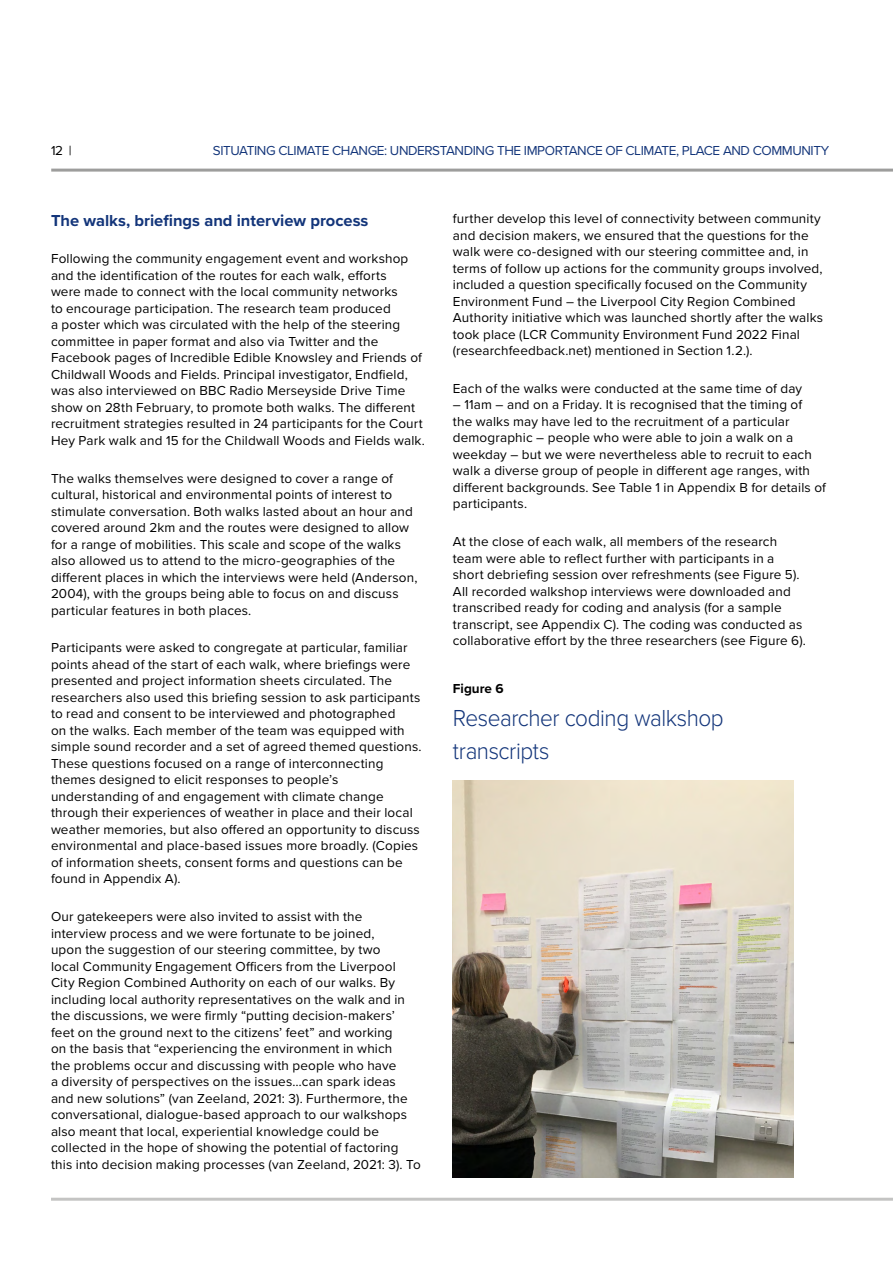
<style>
.page{position:relative;width:893px;height:1263px;background:#fff}
.page>*{position:absolute;margin:0;border:0;box-sizing:border-box;transform-origin:0 0}
.t1{font:300 24px/33px "Proxima Nova";letter-spacing:-.02em;color:#13357a;scale:.94 1}
.t2{font:700 16.5px "Proxima Nova";color:#13357a}
.t3{font:13.5px/16.5px "Proxima Nova";letter-spacing:.01em;color:#000}
.t4{font:13.5px "Proxima Nova";letter-spacing:-.03em;color:#13357a}
.t5{font:700 13.5px "Proxima Nova";color:#000}
</style>
<div class="page">
<hr style="left:51px;top:1198px;width:842px;height:3px;background:#9d9d9c">
<hr style="left:51px;top:169px;width:842px;height:3px;background:#9d9d9c">
<img style="left:453px;top:780px;width:340px;height:398px">
<p class="t3" style="left:51px;top:142px;width:22px">12 |</p>
<p class="t4" style="left:213px;top:141px;width:618px">SITUATING CLIMATE CHANGE: UNDERSTANDING THE IMPORTANCE OF CLIMATE, PLACE AND COMMUNITY</p>
<p class="t2" style="left:51px;top:208px;width:319px">The walks, briefings and interview process</p>
<p class="t3" style="left:51px;top:250px;width:375px">Following the community engagement event and workshop and the identification of the routes for each walk, efforts<br>were made to connect with the local community networks<br>to encourage participation. The research team produced<br>a poster which was circulated with the help of the steering committee in paper format and also via Twitter and the Facebook pages of Incredible Edible Knowsley and Friends of Childwall Woods and Fields. Principal investigator, Endfield, was also interviewed on BBC Radio Merseyside Drive Time show on 28th February, to promote both walks. The different recruitment strategies resulted in 24 participants for the Court Hey Park walk and 15 for the Childwall Woods and Fields walk.</p>
<p class="t3" style="left:51px;top:469px;width:368px">The walks themselves were designed to cover a range of cultural, historical and environmental points of interest to stimulate conversation. Both walks lasted about an hour and covered around 2km and the routes were designed to allow for a range of mobilities. This scale and scope of the walks also allowed us to attend to the micro-geographies of the different places in which the interviews were held (Anderson, 2004), with the groups being able to focus on and discuss particular features in both places.</p>
<p class="t3" style="left:51px;top:639px;width:372px">Participants were asked to congregate at particular, familiar points ahead of the start of each walk, where briefings were presented and project information sheets circulated. The researchers also used this briefing session to ask participants to read and consent to be interviewed and photographed<br>on the walks. Each member of the team was equipped with simple sound recorder and a set of agreed themed questions.<br>These questions focused on a range of interconnecting themes designed to elicit responses to people’s understanding of and engagement with climate change through their experiences of weather in place and their local weather memories, but also offered an opportunity to discuss environmental and place-based issues more broadly. (Copies of information sheets, consent forms and questions can be found in Appendix A).</p>
<p class="t3" style="left:51px;top:908px;width:371px">Our gatekeepers were also invited to assist with the interview process and we were fortunate to be joined,<br>upon the suggestion of our steering committee, by two<br>local Community Engagement Officers from the Liverpool City Region Combined Authority on each of our walks. By including local authority representatives on the walk and in the discussions, we were firmly “putting decision-makers’ feet on the ground next to the citizens’ feet” and working<br>on the basis that “experiencing the environment in which<br>the problems occur and discussing with people who have<br>a diversity of perspectives on the issues…can spark ideas and new solutions” (van Zeeland, 2021: 3). Furthermore, the conversational, dialogue-based approach to our walkshops also meant that local, experiential knowledge could be collected in the hope of showing the potential of factoring this into decision making processes (van Zeeland, 2021: 3). To</p>
<p class="t3" style="left:453px;top:210px;width:372px">further develop this level of connectivity between community and decision makers, we ensured that the questions for the walk were co-designed with our steering committee and, in terms of follow up actions for the community groups involved, included a question specifically focused on the Community Environment Fund – the Liverpool City Region Combined Authority initiative which was launched shortly after the walks took place (LCR Community Environment Fund 2022 Final (researchfeedback.net) mentioned in Section 1.2.).</p>
<p class="t3" style="left:453px;top:380px;width:351px">Each of the walks were conducted at the same time of day</p>
<p class="t3" style="left:453px;top:396px;width:375px">– 11am – and on a Friday. It is recognised that the timing of<br>the walks may have led to the recruitment of a particular demographic – people who were able to join a walk on a weekday – but we were nevertheless able to recruit to each walk a diverse group of people in different age ranges, with different backgrounds. See Table 1 in Appendix B for details of participants.</p>
<p class="t3" style="left:453px;top:533px;width:355px">At the close of each walk, all members of the research team were able to reflect further with participants in a short debriefing session over refreshments (see Figure 5).<br>All recorded walkshop interviews were downloaded and transcribed ready for coding and analysis (for a sample transcript, see Appendix C). The coding was conducted as collaborative effort by the three researchers (see Figure 6).</p>
<p class="t5" style="left:453px;top:678px;width:52px">Figure 6</p>
<h1 class="t1" style="left:453px;top:700px;width:290px">Researcher coding walkshop transcripts</h1>
</div>
